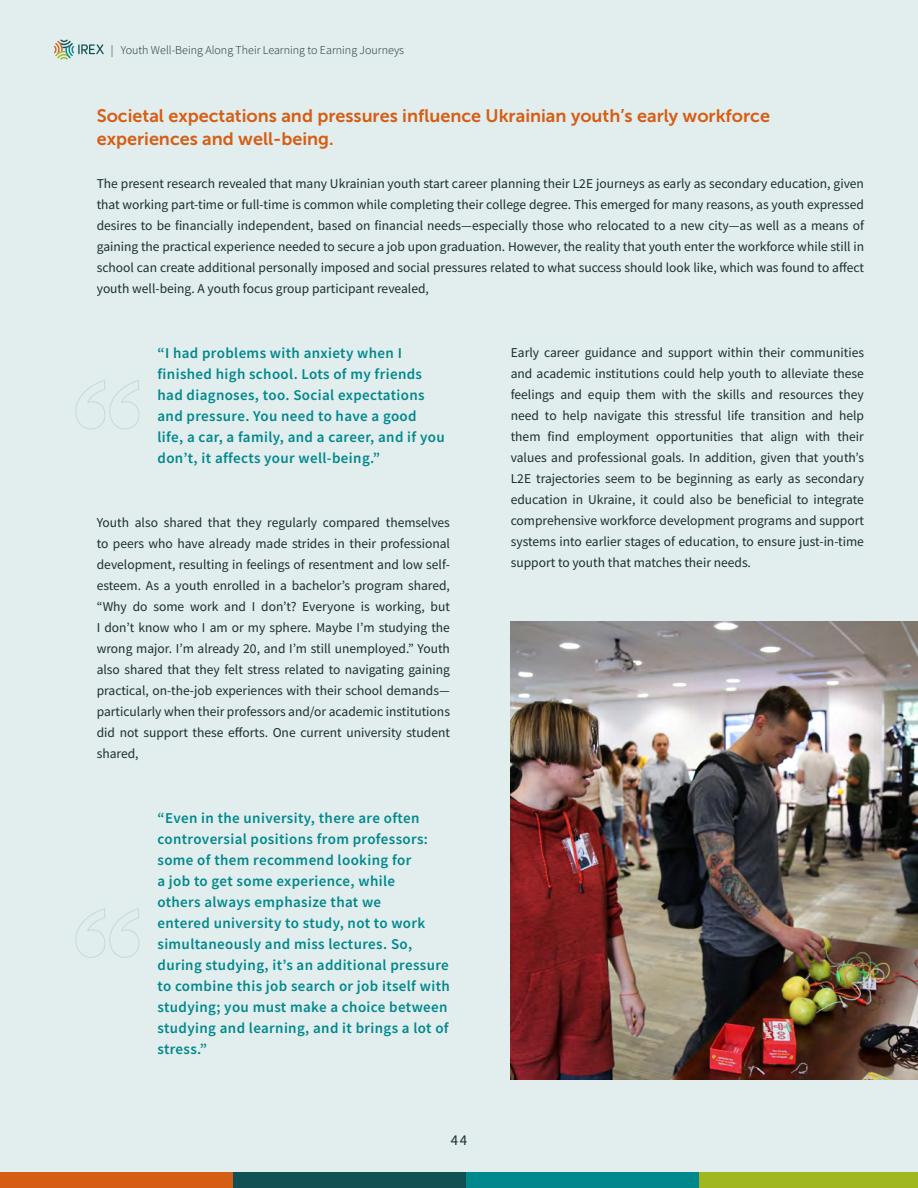
<style>
.page{position:relative;width:918px;height:1188px;background:#e2eded}
.page>*{position:absolute;margin:0;border:0;box-sizing:border-box;transform-origin:0 0}
.t1{font:18px/24px "Museo Sans 700";color:#d65d14}
.t2{font:600 15px/21px "Source Sans Pro";letter-spacing:.025em;color:#00888d}
.t3{font:15px "Source Sans Pro";color:#182f2e}
.t4{font:13.5px/21px "Source Sans Pro";color:#182f2e;text-align:justify}
.t5{font:300 12px "Source Sans Pro";color:#182f2e}
</style>
<div class="page">
<img style="left:511px;top:621px;width:407px;height:459px">
<svg style="left:75px;top:380px;width:65px;height:50px"></svg>
<svg style="left:75px;top:908px;width:65px;height:50px"></svg>
<div style="left:0;top:1172px;width:233px;height:16px;background:#d65d14"></div>
<div style="left:233px;top:1172px;width:233px;height:16px;background:#115153"></div>
<div style="left:466px;top:1172px;width:233px;height:16px;background:#00888d"></div>
<div style="left:699px;top:1172px;width:219px;height:16px;background:#a0b71e"></div>
<svg style="left:54px;top:39px;width:50px;height:21px"></svg>
<p class="t5" style="left:111px;top:43px;width:295px">| Youth Well-Being Along Their Learning to Earning Journeys</p>
<h1 class="t1" style="left:97px;top:103px;width:675px">Societal expectations and pressures influence Ukrainian youth’s early workforce experiences and well-being.</h1>
<p class="t4" style="left:97px;top:172px;width:769px">The present research revealed that many Ukrainian youth start career planning their L2E journeys as early as secondary education, given that working part-time or full-time is common while completing their college degree. This emerged for many reasons, as youth expressed desires to be financially independent, based on financial needs—especially those who relocated to a new city—as well as a means of gaining the practical experience needed to secure a job upon graduation. However, the reality that youth enter the workforce while still in school can create additional personally imposed and social pressures related to what success should look like, which was found to affect youth well-being. A youth focus group participant revealed,</p>
<p class="t2" style="left:158px;top:342px;width:289px">“I had problems with anxiety when I finished high school. Lots of my friends had diagnoses, too. Social expectations and pressure. You need to have a good life, a car, a family, and a career, and if you don’t, it affects your well-being.”</p>
<p class="t4" style="left:97px;top:512px;width:355px">Youth also shared that they regularly compared themselves to peers who have already made strides in their professional development, resulting in feelings of resentment and low self&shy;esteem. As a youth enrolled in a bachelor’s program shared, “Why do some work and I don’t? Everyone is working, but I don’t know who I am or my sphere. Maybe I’m studying the wrong major. I’m already 20, and I’m still unemployed.” Youth also shared that they felt stress related to navigating gaining practical, on-the-job experiences with their school demands— particularly when their professors and/or academic institutions did not support these efforts. One current university student shared,</p>
<p class="t2" style="left:158px;top:807px;width:294px">“Even in the university, there are often controversial positions from professors: some of them recommend looking for<br>a job to get some experience, while<br>others always emphasize that we<br>entered university to study, not to work simultaneously and miss lectures. So, during studying, it’s an additional pressure to combine this job search or job itself with studying; you must make a choice between studying and learning, and it brings a lot of stress.”</p>
<p class="t3" style="left:451px;top:1131px;width:18px">44</p>
<p class="t4" style="left:511px;top:342px;width:355px">Early career guidance and support within their communities and academic institutions could help youth to alleviate these feelings and equip them with the skills and resources they need to help navigate this stressful life transition and help them find employment opportunities that align with their values and professional goals. In addition, given that youth’s L2E trajectories seem to be beginning as early as secondary education in Ukraine, it could also be beneficial to integrate comprehensive workforce development programs and support systems into earlier stages of education, to ensure just-in-time support to youth that matches their needs.</p>
</div>
